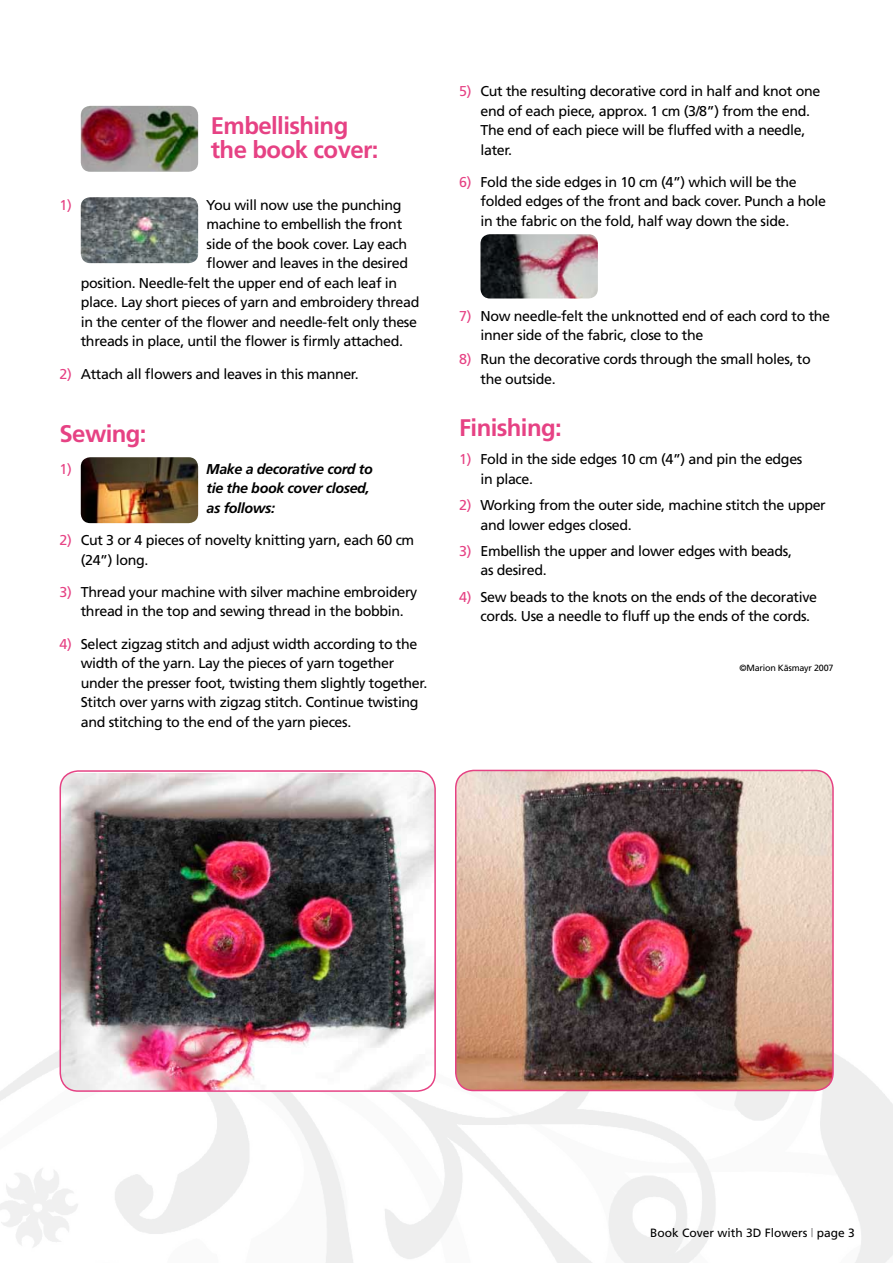
<style>
.page{position:relative;width:893px;height:1263px;background:#fff}
.page>*{position:absolute;margin:0;border:0;box-sizing:border-box;transform-origin:0 0}
.t1{font:700 24px/24px "Frutiger";letter-spacing:-.025em;color:#e64284}
.t2{font:14.25px/19.5px "Frutiger";letter-spacing:-.025em;color:#000}
.t3{font:italic 700 14.25px/19.5px "Frutiger";letter-spacing:-.025em;color:#000}
.t4{font:14.25px "Frutiger";color:#e64284}
.t5{font:12px "Frutiger";color:#000}
.t6{font:9px "Frutiger";letter-spacing:-.025em;color:#000}
.s1{color:#e64284}
.s2{color:#878889}
</style>
<div class="page">
<img style="left:0;top:974px;width:893px;height:289px">
<img style="left:81px;top:106px;width:117px;height:66px;border-radius:9px">
<img style="left:81px;top:197px;width:117px;height:66px;border-radius:9px">
<img style="left:81px;top:457px;width:117px;height:66px;border-radius:9px">
<img style="left:480px;top:234px;width:118px;height:64px;border-radius:9px">
<img style="left:60px;top:773px;width:375px;height:318px">
<div style="left:60px;top:770px;width:376px;height:322px;border:1px solid #e64284;border-radius:18px"></div>
<img style="left:456px;top:770px;width:377px;height:320px;border-radius:18px">
<div style="left:455px;top:770px;width:379px;height:321px;border:1px solid #e64284;border-radius:18px"></div>
<h1 class="t1" style="left:211px;top:114px;width:169px">Embellishing the book cover:</h1>
<p class="t4" style="left:60px;top:197px;width:14px">1 )</p>
<p class="t2" style="left:206px;top:195px;width:197px">You will now use the punching</p>
<p class="t2" style="left:207px;top:215px;width:197px">machine to embellish the front</p>
<p class="t2" style="left:207px;top:234px;width:202px">side of the book cover. Lay each</p>
<p class="t2" style="left:207px;top:254px;width:203px">flower and leaves in the desired</p>
<p class="t2" style="left:81px;top:273px;width:318px">position. Needle-felt the upper end of each leaf in</p>
<p class="t2" style="left:81px;top:293px;width:340px">place. Lay short pieces of yarn and embroidery thread</p>
<p class="t2" style="left:81px;top:312px;width:338px">in the center of the flower and needle-felt only these</p>
<p class="t2" style="left:81px;top:332px;width:324px">threads in place, until the flower is firmly attached.</p>
<p class="t2" style="left:60px;top:364px;width:301px"><span class="s1">2)</span> Attach all flowers and leaves in this manner.</p>
<h1 class="t1" style="left:60px;top:421px;width:89px">Sewing:</h1>
<p class="t4" style="left:60px;top:461px;width:14px">1 )</p>
<p class="t3" style="left:206px;top:459px;width:168px">Make a decorative cord to tie the book cover closed, as follows:</p>
<p class="t2" style="left:81px;top:530px;width:335px;text-indent:-21px"><span class="s1">2)</span> Cut 3 or 4 pieces of novelty knitting yarn, each 60 cm (24”) long.</p>
<p class="t2" style="left:60px;top:582px;width:359px;text-align:center"><span class="s1">3)</span> Thread your machine with silver machine embroidery thread in the top and sewing thread in the bobbin.</p>
<p class="t2" style="left:81px;top:634px;width:348px;text-indent:-21px"><span class="s1">4)</span> Select zigzag stitch and adjust width according to the width of the yarn. Lay the pieces of yarn together under the presser foot, twisting them slightly together.<br>Stitch over yarns with zigzag stitch. Continue twisting and stitching to the end of the yarn pieces.</p>
<p class="t2" style="left:480px;top:81px;width:341px;text-indent:-21px"><span class="s1">5)</span> Cut the resulting decorative cord in half and knot one end of each piece, approx. 1 cm (3/8”) from the end.<br>The end of each piece will be fluffed with a needle, later.</p>
<p class="t2" style="left:480px;top:172px;width:347px;text-indent:-21px"><span class="s1">6)</span> Fold the side edges in 1 0 cm (4”) which will be the folded edges of the front and back cover. Punch a hole in the fabric on the fold, half way down the side.</p>
<p class="t2" style="left:480px;top:306px;width:351px;text-indent:-21px"><span class="s1">7)</span> Now needle-felt the unknotted end of each cord to the inner side of the fabric, close to the</p>
<p class="t2" style="left:480px;top:349px;width:332px;text-indent:-21px"><span class="s1">8)</span> Run the decorative cords through the small holes, to the outside.</p>
<h1 class="t1" style="left:459px;top:416px;width:104px">Finishing:</h1>
<p class="t2" style="left:480px;top:449px;width:323px;text-indent:-21px"><span class="s1">1 )</span> Fold in the side edges 1 0 cm (4”) and pin the edges in place.</p>
<p class="t2" style="left:480px;top:495px;width:347px;text-indent:-21px"><span class="s1">2)</span> Working from the outer side, machine stitch the upper and lower edges closed.</p>
<p class="t2" style="left:480px;top:541px;width:313px;text-indent:-21px"><span class="s1">3)</span> Embellish the upper and lower edges with beads, as desired.</p>
<p class="t2" style="left:480px;top:587px;width:338px;text-indent:-21px"><span class="s1">4)</span> Sew beads to the knots on the ends of the decorative cords. Use a needle to fluff up the ends of the cords.</p>
<p class="t6" style="left:739px;top:662px;width:95px">©Marion Käsmayr 2007</p>
<p class="t5" style="left:650px;top:1226px;width:196px">Book Cover with 3D Flowers <span class="s2">|</span> page</p>
</div>
